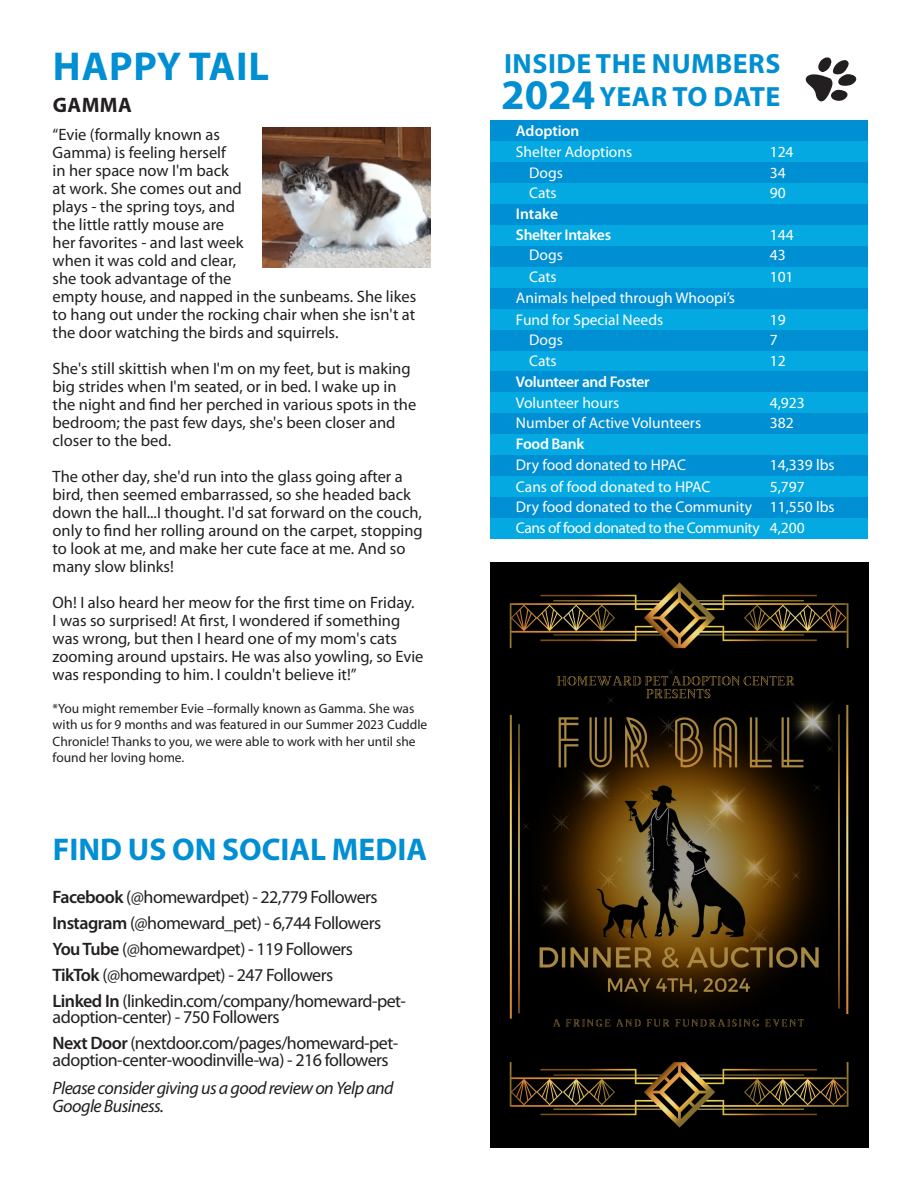
<style>
.page{position:relative;width:918px;height:1188px;background:#fff}
.page>*{position:absolute;margin:0;border:0;box-sizing:border-box;transform-origin:0 0}
.t1{font:700 40.5px "Myriad Pro";letter-spacing:.02em;color:#008fd3}
.t2{font:700 31.5px "Myriad Pro";color:#008fd3}
.t3{font:700 27.9px/32.2px "Myriad Pro";letter-spacing:.02em;color:#008fd3}
.t4{font:700 21px "Myriad Pro";letter-spacing:.02em;color:#231f20}
.t5{font:18px/16.5px "Myriad Pro";letter-spacing:-.03em;color:#231f20}
.t6{font:italic 18px/18px "Myriad Pro";letter-spacing:-.03em;color:#231f20}
.t7{font:16.5px/18px "Myriad Pro";color:#231f20}
.t8{font:15.45px/20.9px "Myriad Pro";color:#fff}
.t9{font:600 15.45px/20.7px "Myriad Pro";letter-spacing:-.02em;color:#fff}
.t10{font:13.5px/16.5px "Myriad Pro";color:#231f20}
.s1{font-weight:600}
.s2{font-size:42.3px}
.s3{font-weight:400}
</style>
<div class="page">
<svg style="left:805px;top:57px;width:52px;height:45px"></svg>
<div style="left:491px;top:120px;width:377px;height:21px;background:#008fd3"></div>
<div style="left:491px;top:141px;width:377px;height:21px;background:#04a9e2"></div>
<div style="left:491px;top:162px;width:377px;height:21px;background:#008fd3"></div>
<div style="left:491px;top:183px;width:377px;height:21px;background:#04a9e2"></div>
<div style="left:491px;top:204px;width:377px;height:21px;background:#008fd3"></div>
<div style="left:491px;top:225px;width:377px;height:21px;background:#04a9e2"></div>
<div style="left:491px;top:246px;width:377px;height:21px;background:#008fd3"></div>
<div style="left:491px;top:267px;width:377px;height:21px;background:#04a9e2"></div>
<div style="left:491px;top:288px;width:377px;height:21px;background:#008fd3"></div>
<div style="left:491px;top:309px;width:377px;height:21px;background:#04a9e2"></div>
<div style="left:491px;top:330px;width:377px;height:21px;background:#008fd3"></div>
<div style="left:491px;top:351px;width:377px;height:20px;background:#04a9e2"></div>
<div style="left:491px;top:371px;width:377px;height:21px;background:#008fd3"></div>
<div style="left:491px;top:392px;width:377px;height:21px;background:#04a9e2"></div>
<div style="left:491px;top:413px;width:377px;height:21px;background:#008fd3"></div>
<div style="left:491px;top:434px;width:377px;height:21px;background:#04a9e2"></div>
<div style="left:491px;top:455px;width:377px;height:21px;background:#008fd3"></div>
<div style="left:491px;top:476px;width:377px;height:21px;background:#04a9e2"></div>
<div style="left:491px;top:497px;width:377px;height:21px;background:#008fd3"></div>
<div style="left:491px;top:518px;width:377px;height:21px;background:#04a9e2"></div>
<img style="left:262px;top:128px;width:169px;height:140px">
<img style="left:490px;top:563px;width:378px;height:584px">
<p class="t1" style="left:53px;top:40px;width:218px">HAPPY TAIL</p>
<p class="t4" style="left:53px;top:91px;width:81px">GAMMA</p>
<p class="t7" style="left:53px;top:125px;width:365px">“Evie (formally known as<br>Gamma) is feeling herself<br>in her space now I'm back<br>at work. She comes out and<br>plays - the spring toys, and<br>the little rattly mouse are<br>her favorites - and last week<br>when it was cold and clear,<br>she took advantage of the<br>empty house, and napped in the sunbeams. She likes to hang out under the rocking chair when she isn't at the door watching the birds and squirrels.</p>
<p class="t7" style="left:53px;top:359px;width:365px">She's still skittish when I'm on my feet, but is making big strides when I'm seated, or in bed. I wake up in the night and find her perched in various spots in the bedroom; the past few days, she's been closer and closer to the bed.</p>
<p class="t7" style="left:53px;top:467px;width:372px">The other day, she'd run into the glass going after a bird, then seemed embarrassed, so she headed back down the hall...I thought. I'd sat forward on the couch, only to find her rolling around on the carpet, stopping to look at me, and make her cute face at me. And so many slow blinks!</p>
<p class="t7" style="left:53px;top:593px;width:372px">Oh! I also heard her meow for the first time on Friday.<br>I was so surprised! At first, I wondered if something was wrong, but then I heard one of my mom's cats zooming around upstairs. He was also yowling, so Evie was responding to him. I couldn't believe it!”</p>
<p class="t10" style="left:53px;top:700px;width:376px">*You might remember Evie –formally known as Gamma. She was with us for 9 months and was featured in our Summer 2023 Cuddle Chronicle! Thanks to you, we were able to work with her until she found her loving home.</p>
<p class="t2" style="left:53px;top:829px;width:376px">FIND US ON SOCIAL MEDIA</p>
<p class="t5" style="left:53px;top:888px;width:327px"><span class="s1">Facebook</span> (@homewardpet) - 22,779 Followers</p>
<p class="t5" style="left:53px;top:914px;width:330px"><span class="s1">Instagram</span> (@homeward_pet) - 6,744 Followers</p>
<p class="t5" style="left:53px;top:940px;width:302px"><span class="s1">You Tube</span> (@homewardpet) - 119 Followers</p>
<p class="t5" style="left:53px;top:966px;width:282px"><span class="s1">TikTok</span> (@homewardpet) - 247 Followers</p>
<p class="t5" style="left:53px;top:992px;width:355px"><span class="s1">Linked In</span> (linkedin.com/company/homeward-pet&shy;adoption-center) - 750 Followers</p>
<p class="t5" style="left:53px;top:1035px;width:347px"><span class="s1">Next Door</span> (nextdoor.com/pages/homeward-pet&shy;adoption-center-woodinville-wa) - 216 followers</p>
<p class="t6" style="left:53px;top:1078px;width:343px">Please consider giving us a good review on Yelp and<br>Google Business.</p>
<p class="t3" style="left:501px;top:47px;width:281px">INSIDE THE NUMBERS<br><span class="s2">2024</span> YEAR TO DATE</p>
<p class="t8" style="left:516px;top:120px;width:118px"><span class="s1">Adoption<br></span>Shelter Adoptions</p>
<p class="t8" style="left:770px;top:141px;width:25px">124</p>
<p class="t8" style="left:529px;top:162px;width:35px">Dogs</p>
<p class="t8" style="left:770px;top:162px;width:17px">34</p>
<p class="t8" style="left:529px;top:182px;width:29px">Cats</p>
<p class="t8" style="left:770px;top:182px;width:17px">90</p>
<p class="t9" style="left:516px;top:203px;width:97px">Intake<br>Shelter Intakes</p>
<p class="t8" style="left:770px;top:224px;width:25px">144</p>
<p class="t8" style="left:529px;top:245px;width:35px">Dogs</p>
<p class="t8" style="left:770px;top:245px;width:17px">43</p>
<p class="t8" style="left:529px;top:266px;width:29px">Cats</p>
<p class="t8" style="left:770px;top:266px;width:25px">101</p>
<p class="t8" style="left:516px;top:287px;width:221px;line-height:21.3px">Animals helped through Whoopi’s<br>Fund for Special Needs</p>
<p class="t8" style="left:770px;top:309px;width:17px">19</p>
<p class="t8" style="left:529px;top:329px;width:35px">Dogs</p>
<p class="t8" style="left:770px;top:329px;width:9px">7</p>
<p class="t8" style="left:529px;top:350px;width:29px">Cats</p>
<p class="t8" style="left:770px;top:350px;width:17px">12</p>
<p class="t9" style="left:516px;top:371px;width:135px">Volunteer and Foster<br><span class="s3">Volunteer hours</span></p>
<p class="t8" style="left:770px;top:392px;width:37px">4,923</p>
<p class="t8" style="left:516px;top:412px;width:187px">Number of Active Volunteers</p>
<p class="t8" style="left:770px;top:412px;width:25px">382</p>
<p class="t8" style="left:516px;top:433px;width:172px"><span class="s1">Food Bank<br></span>Dry food donated to HPAC</p>
<p class="t8" style="left:770px;top:454px;width:66px">14,339 lbs</p>
<p class="t8" style="left:516px;top:476px;width:196px">Cans of food donated to HPAC</p>
<p class="t8" style="left:516px;top:476px;width:320px;text-indent:254px">5,797<br>Dry food donated to the Community 11,550 lbs<br>Cans of food donated to the Community 4,200</p>
</div>
